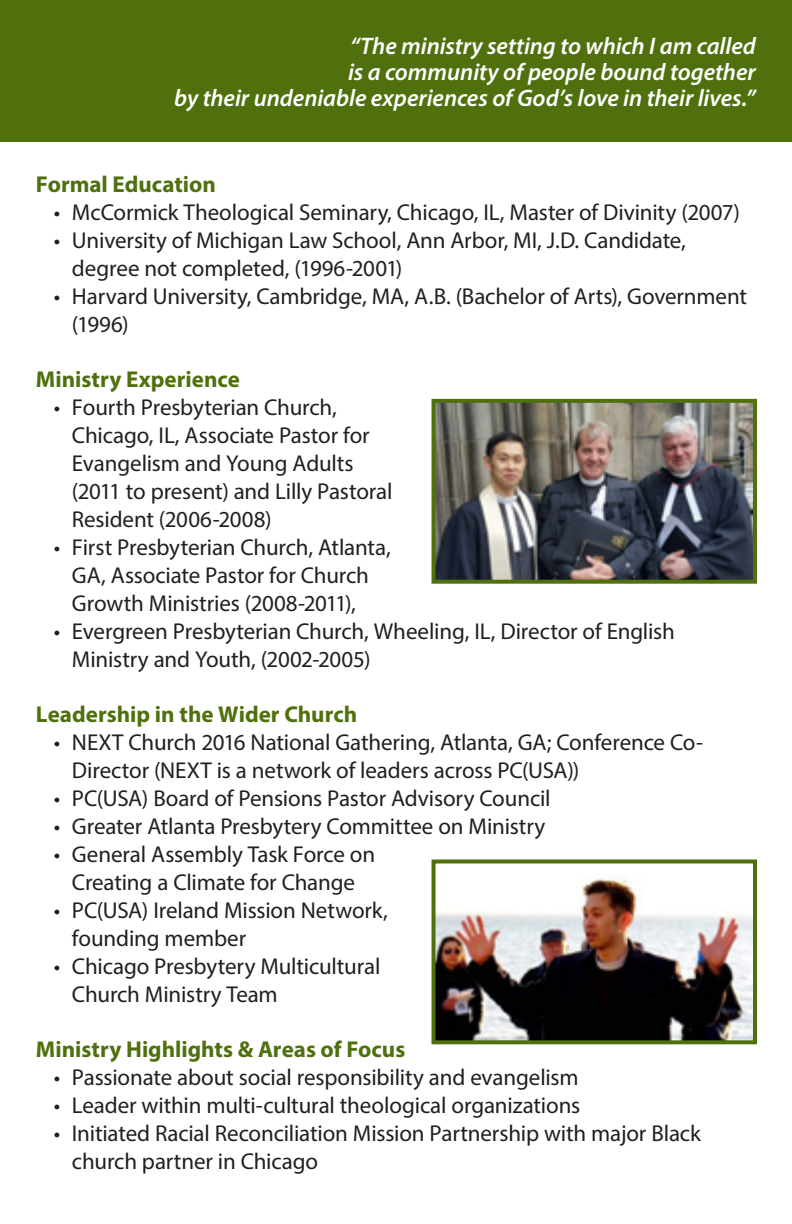
<style>
.page{position:relative;width:792px;height:1224px;background:#fff}
.page>*{position:absolute;margin:0;border:0;box-sizing:border-box;transform-origin:0 0}
.t1{font:italic 600 24px/26px "Myriad Pro";letter-spacing:-.005em;color:#fff;text-align:right}
.t2{font:23px/28px "Myriad Pro";letter-spacing:-.01em;color:#231f20}
.t3{font:700 23px "Myriad Pro";color:#4f700d}
</style>
<div class="page">
<img style="left:437px;top:878px;width:315px;height:161px">
<div style="left:432px;top:859px;width:325px;height:185px;border:4px solid #4f700d"></div>
<img style="left:437px;top:404px;width:315px;height:175px">
<div style="left:432px;top:399px;width:325px;height:185px;border:4px solid #4f700d"></div>
<div style="left:0;top:0;width:792px;height:142px;background:#4f700d"></div>
<p class="t1" style="left:174px;top:32px;width:583px">“The ministry setting to which I am called<br>is a community of people bound together<br>by their undeniable experiences of God’s love in their lives.”</p>
<p class="t3" style="left:36px;top:169px;width:182px">Formal Education</p>
<p class="t2" style="left:54px;top:198px;width:687px">• McCormick Theological Seminary, Chicago, IL, Master of Divinity (2007)</p>
<p class="t2" style="left:72px;top:226px;width:615px;text-indent:-18px">• University of Michigan Law School, Ann Arbor, MI, J.D. Candidate, degree not completed, (1996-2001)</p>
<p class="t2" style="left:72px;top:282px;width:677px;text-indent:-18px">• Harvard University, Cambridge, MA, A.B. (Bachelor of Arts), Government (1996)</p>
<p class="t3" style="left:36px;top:364px;width:205px">Ministry Experience</p>
<p class="t2" style="left:72px;top:393px;width:322px;text-indent:-18px">• Fourth Presbyterian Church,<br>Chicago, IL, Associate Pastor for<br>Evangelism and Young Adults (2011 to present) and Lilly Pastoral<br>Resident (2006-2008)</p>
<p class="t2" style="left:72px;top:533px;width:320px;text-indent:-18px">• First Presbyterian Church, Atlanta,<br>GA, Associate Pastor for Church<br>Growth Ministries (2008-2011),</p>
<p class="t2" style="left:72px;top:617px;width:604px;text-indent:-18px">• Evergreen Presbyterian Church, Wheeling, IL, Director of English<br>Ministry and Youth, (2002-2005)</p>
<p class="t3" style="left:36px;top:699px;width:323px">Leadership in the Wider Church</p>
<p class="t2" style="left:72px;top:728px;width:633px;text-indent:-18px">• NEXT Church 2016 National Gathering, Atlanta, GA; Conference Co-<br>Director (NEXT is a network of leaders across PC(USA))</p>
<p class="t2" style="left:54px;top:784px;width:498px">• PC(USA) Board of Pensions Pastor Advisory Council</p>
<p class="t2" style="left:54px;top:812px;width:493px">• Greater Atlanta Presbytery Committee on Ministry</p>
<p class="t2" style="left:54px;top:840px;width:323px;text-align:center">• General Assembly Task Force on<br>Creating a Climate for Change</p>
<p class="t2" style="left:72px;top:896px;width:317px;text-indent:-18px">• PC(USA) Ireland Mission Network, founding member</p>
<p class="t2" style="left:72px;top:952px;width:310px;text-indent:-18px">• Chicago Presbytery Multicultural<br>Church Ministry Team</p>
<p class="t3" style="left:36px;top:1034px;width:371px">Ministry Highlights &amp; Areas of Focus</p>
<p class="t2" style="left:54px;top:1063px;width:526px">• Passionate about social responsibility and evangelism</p>
<p class="t2" style="left:54px;top:1091px;width:528px">• Leader within multi-cultural theological organizations</p>
<p class="t2" style="left:72px;top:1119px;width:630px;text-indent:-18px">• Initiated Racial Reconciliation Mission Partnership with major Black church partner in Chicago</p>
</div>
